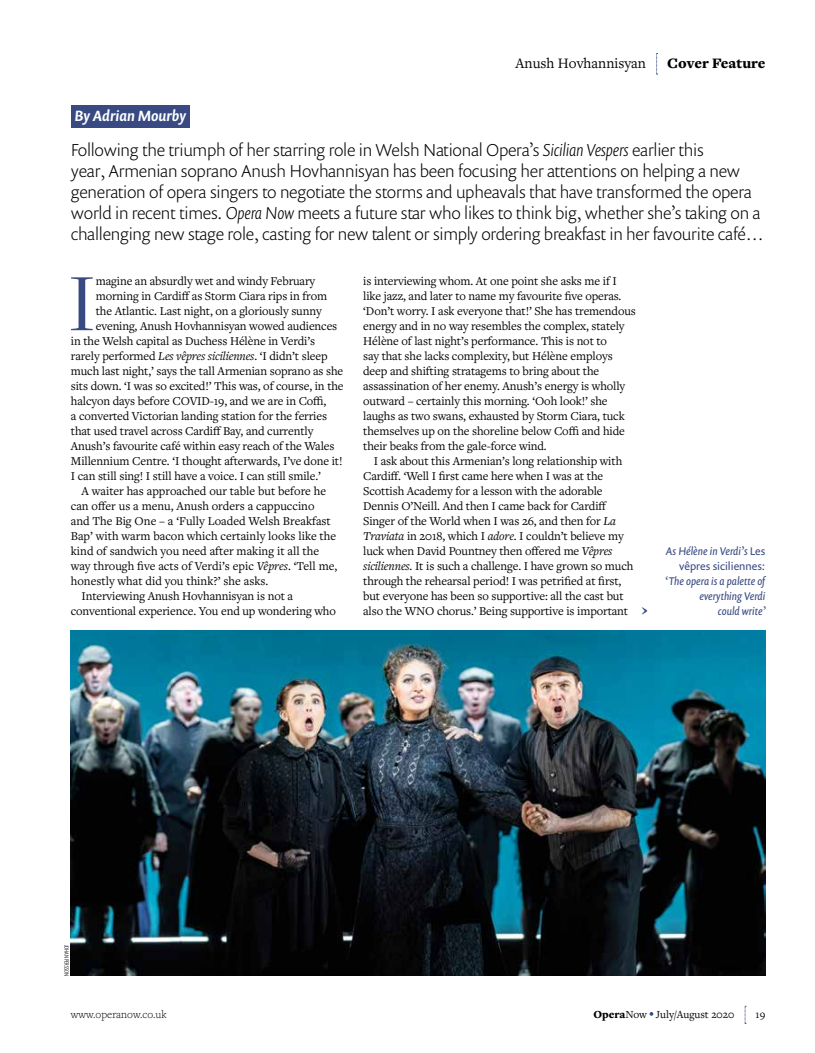
<style>
.page{position:relative;width:815px;height:1053px;background:#fff}
.page>*{position:absolute;margin:0;border:0;box-sizing:border-box;transform-origin:0 0}
.t1{font:84.5px "Freight Disp Pro";color:#384a81}
.t2{font:900 18.75px "Freight Text Pro";color:#384a81}
.t3{font:300 17.5px/21px "Prenton RP Pro";letter-spacing:-.015em;color:#000}
.t4{font:15px "Freight Text Pro";color:#000}
.t5{font:italic 500 15px "Prenton RP Pro";color:#fff}
.t6{font:900 15px "Freight Text Pro";color:#000}
.t7{font:12.5px/15px "Freight Text Pro";letter-spacing:-.01em;color:#000}
.t8{font:italic 11.25px/15px "Prenton RP Pro";color:#384a81;text-align:right}
.t9{font:11.25px "Freight Text Pro";color:#000}
.t10{font:300 11.25px "Freight Text Pro";color:#000}
.t11{font:300 6.25px "Prenton RP Cond";color:#000}
.s1{font-style:italic}
.s2{font-style:normal}
.s3{font-weight:900}
</style>
<div class="page">
<svg style="left:656px;top:53px;width:2px;height:22px"></svg>
<svg style="left:745px;top:1005px;width:1px;height:19px"></svg>
<img style="left:71px;top:630px;width:694px;height:345px">
<div style="left:71px;top:105px;width:119px;height:23px;background:#384a81"></div>
<p class="t4" style="left:516px;top:54px;width:132px">Anush Hovhannisyan</p>
<p class="t6" style="left:667px;top:53px;width:100px">Cover Feature</p>
<p class="t5" style="left:74px;top:106px;width:113px">By Adrian Mourby</p>
<p class="t3" style="left:71px;top:139px;width:694px">Following the triumph of her starring role in Welsh National Opera’s <span class="s1">Sicilian Vespers</span> earlier this<br>year, Armenian soprano Anush Hovhannisyan has been focusing her attentions on helping a new generation of opera singers to negotiate the storms and upheavals that have transformed the opera world in recent times. <span class="s1">Opera Now</span> meets a future star who likes to think big, whether she’s taking on a challenging new stage role, casting for new talent or simply ordering breakfast in her favourite café…</p>
<h1 class="t1" style="left:68px;top:248px;width:29px">I</h1>
<p class="t7" style="left:96px;top:273px;width:221px">magine an absurdly wet and windy February</p>
<p class="t7" style="left:363px;top:273px;width:274px">is interviewing whom. At one point she asks me if I like jazz, and later to name my favourite five operas. ‘Don’t worry. I ask everyone that!’ She has tremendous energy and in no way resembles the complex, stately Hélène of last night’s performance. This is not to<br>say that she lacks complexity, but Hélène employs deep and shifting stratagems to bring about the assassination of her enemy. Anush’s energy is wholly outward – certainly this morning. ‘Ooh look!’ she laughs as two swans, exhausted by Storm Ciara, tuck themselves up on the shoreline below Coffi and hide their beaks from the gale-force wind.</p>
<p class="t7" style="left:363px;top:453px;width:272px;text-indent:11px">I ask about this Armenian’s long relationship with Cardiff. ‘Well I first came here when I was at the Scottish Academy for a lesson with the adorable Dennis O’Neill. And then I came back for Cardiff Singer of the World when I was 26, and then for <span class="s1">La Traviata</span> in 2018, which I <span class="s1">adore</span>. I couldn’t believe my luck when David Pountney then offered me <span class="s1">Vêpres siciliennes</span>. It is such a challenge. I have grown so much through the rehearsal period! I was petrified at first, but everyone has been so supportive: all the cast but also the WNO chorus.’ Being supportive is important</p>
<p class="t7" style="left:96px;top:288px;width:233px">morning in Cardiff as Storm Ciara rips in from</p>
<p class="t7" style="left:96px;top:303px;width:227px">the Atlantic. Last night, on a gloriously sunny</p>
<p class="t7" style="left:96px;top:318px;width:243px">evening, Anush Hovhannisyan wowed audiences</p>
<p class="t7" style="left:71px;top:333px;width:246px">in the Welsh capital as Duchess Hélène in Verdi’s</p>
<p class="t7" style="left:71px;top:348px;width:258px">rarely performed <span class="s1">Les vêpres siciliennes</span>. ‘I didn’t sleep</p>
<p class="t7" style="left:71px;top:363px;width:274px">much last night,’ says the tall Armenian soprano as she</p>
<p class="t7" style="left:71px;top:378px;width:274px">sits down. ‘I was so excited!’ This was, of course, in the</p>
<p class="t7" style="left:71px;top:393px;width:257px">halcyon days before COVID-19, and we are in Coffi,</p>
<p class="t7" style="left:71px;top:408px;width:258px">a converted Victorian landing station for the ferries</p>
<p class="t7" style="left:71px;top:423px;width:244px">that used travel across Cardiff Bay, and currently</p>
<p class="t7" style="left:71px;top:438px;width:265px">Anush’s favourite café within easy reach of the Wales</p>
<p class="t7" style="left:71px;top:453px;width:273px">Millennium Centre. ‘I thought afterwards, I’ve done it!</p>
<p class="t7" style="left:71px;top:468px;width:252px">I can still sing! I still have a voice. I can still smile.’</p>
<p class="t7" style="left:81px;top:483px;width:246px">A waiter has approached our table but before he</p>
<p class="t7" style="left:71px;top:498px;width:245px">can offer us a menu, Anush orders a cappuccino</p>
<p class="t7" style="left:71px;top:513px;width:262px">and The Big One – a ‘Fully Loaded Welsh Breakfast</p>
<p class="t7" style="left:71px;top:528px;width:267px">Bap’ with warm bacon which certainly looks like the</p>
<p class="t7" style="left:71px;top:543px;width:250px">kind of sandwich you need after making it all the</p>
<p class="t7" style="left:71px;top:558px;width:268px">way through five acts of Verdi’s epic <span class="s1">Vêpres</span>. ‘Tell me,</p>
<p class="t7" style="left:71px;top:573px;width:199px">honestly what did you think?’ she asks.</p>
<p class="t7" style="left:81px;top:588px;width:213px">Interviewing Anush Hovhannisyan is not a</p>
<p class="t7" style="left:71px;top:603px;width:266px">conventional experience. You end up wondering who</p>
<p class="t8" style="left:665px;top:543px;width:102px">As Hélène in Verdi’s <span class="s2">Les vêpres siciliennes</span>: ‘The opera is a palette of everything Verdi</p>
<h2 class="t2" style="left:641px;top:596px;width:7px">›</h2>
<p class="t8" style="left:718px;top:603px;width:49px">could write’</p>
<p class="t11" style="left:71px;top:944px;width:32px;rotate:90deg">JOHAN PERSSON</p>
<p class="t10" style="left:71px;top:1006px;width:97px">www.operanow.co.uk</p>
<p class="t9" style="left:593px;top:1006px;width:143px"><span class="s3">Opera</span>Now July/August 2020</p>
<p class="t9" style="left:756px;top:1006px;width:11px">19</p>
</div>
